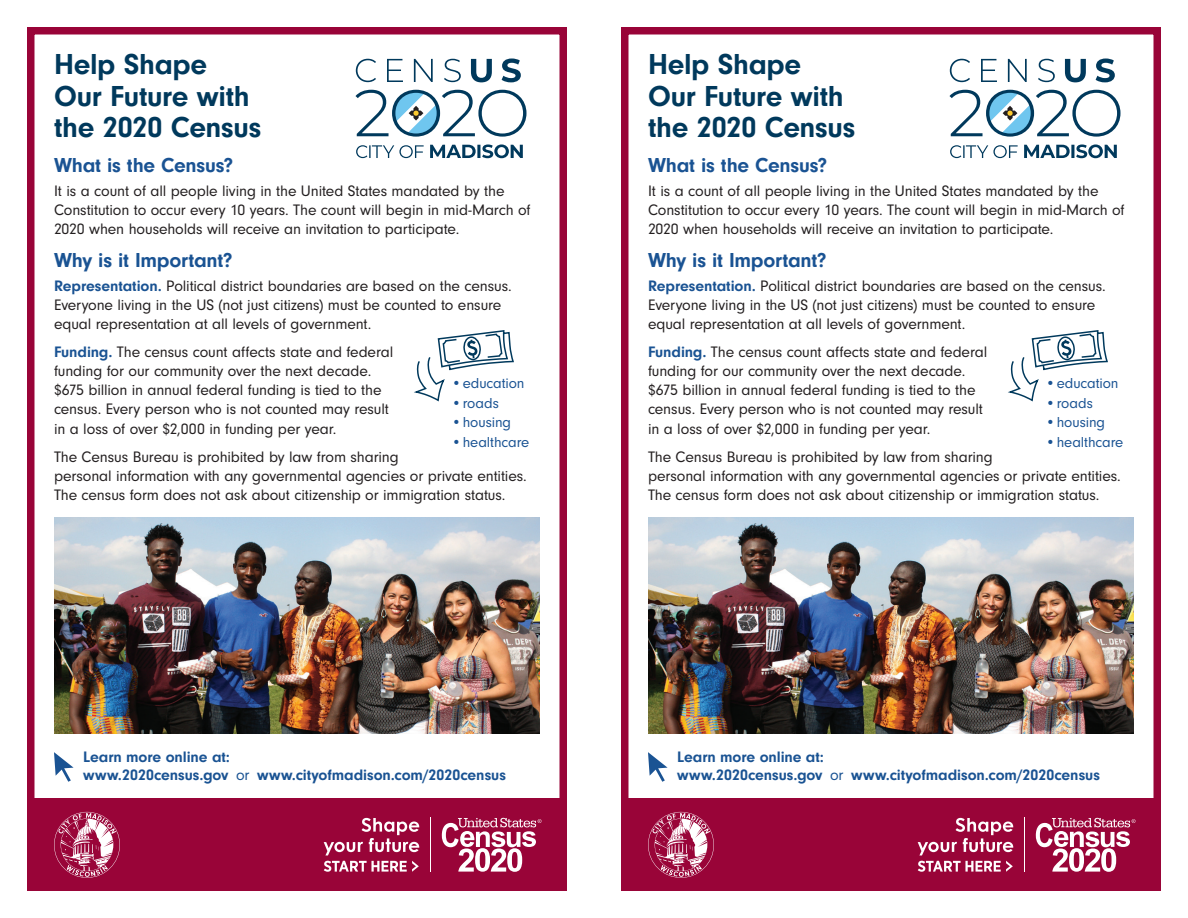
<style>
.page{position:relative;width:1188px;height:918px;background:#fff}
.page>*{position:absolute;margin:0;border:0;box-sizing:border-box;transform-origin:0 0}
.t1{font:700 30px/31.5px "Neuzeit Gro";letter-spacing:-.01em;color:#00395c}
.t2{font:700 21px "Neuzeit Gro";letter-spacing:-.01em;color:#1a5393}
.t3{font:15.75px/19px "Neuzeit Gro";letter-spacing:-.01em;color:#231f20}
.t4{font:700 15.75px/18px "Neuzeit Gro";letter-spacing:-.005em;color:#1a5393}
.t5{font:15px "Neuzeit Gro";letter-spacing:-.005em;color:#1a5393}
.s1{font-weight:700;color:#1a5393}
.s2{font-weight:400}
</style>
<div class="page">
<div style="left:27px;top:27px;width:540px;height:864px;border:8px solid #990438"></div>
<div style="left:621px;top:27px;width:540px;height:864px;border:8px solid #990438"></div>
<div style="left:28px;top:799px;width:538px;height:91px;background:#990438"></div>
<div style="left:622px;top:799px;width:538px;height:91px;background:#990438"></div>
<svg style="left:414px;top:330px;width:100px;height:71px"></svg>
<svg style="left:1008px;top:330px;width:100px;height:71px"></svg>
<svg style="left:356px;top:144px;width:167px;height:14px"></svg>
<svg style="left:356px;top:90px;width:170px;height:47px"></svg>
<svg style="left:356px;top:59px;width:20px;height:23px"></svg>
<svg style="left:387px;top:59px;width:16px;height:23px"></svg>
<svg style="left:414px;top:59px;width:19px;height:23px"></svg>
<svg style="left:444px;top:59px;width:17px;height:23px"></svg>
<svg style="left:471px;top:59px;width:21px;height:23px"></svg>
<svg style="left:502px;top:59px;width:19px;height:23px"></svg>
<svg style="left:950px;top:144px;width:167px;height:14px"></svg>
<svg style="left:950px;top:90px;width:170px;height:47px"></svg>
<svg style="left:950px;top:59px;width:20px;height:23px"></svg>
<svg style="left:981px;top:59px;width:16px;height:23px"></svg>
<svg style="left:1008px;top:59px;width:19px;height:23px"></svg>
<svg style="left:1038px;top:59px;width:17px;height:23px"></svg>
<svg style="left:1065px;top:59px;width:21px;height:23px"></svg>
<svg style="left:1096px;top:59px;width:19px;height:23px"></svg>
<svg style="left:54px;top:752px;width:20px;height:30px"></svg>
<svg style="left:648px;top:752px;width:20px;height:30px"></svg>
<svg style="left:54px;top:812px;width:66px;height:66px"></svg>
<svg style="left:648px;top:812px;width:66px;height:66px"></svg>
<svg style="left:324px;top:861px;width:95px;height:11px"></svg>
<hr style="left:430px;top:818px;width:1px;height:54px;background:#fff">
<svg style="left:324px;top:818px;width:95px;height:37px"></svg>
<svg style="left:442px;top:818px;width:100px;height:54px"></svg>
<svg style="left:918px;top:861px;width:95px;height:11px"></svg>
<hr style="left:1024px;top:818px;width:1px;height:54px;background:#fff">
<svg style="left:918px;top:818px;width:95px;height:37px"></svg>
<svg style="left:1036px;top:818px;width:100px;height:54px"></svg>
<img style="left:54px;top:518px;width:486px;height:216px">
<img style="left:648px;top:518px;width:486px;height:216px">
<h1 class="t1" style="left:54px;top:49px;width:209px">Help Shape<br>Our Future with the 2020 Census</h1>
<h2 class="t2" style="left:54px;top:154px;width:181px">What is the Census?</h2>
<p class="t3" style="left:54px;top:181px;width:478px">It is a count of all people living in the United States mandated by the<br>Constitution to occur every 10 years. The count will begin in mid-March of<br>2020 when households will receive an invitation to participate.</p>
<h2 class="t2" style="left:54px;top:248px;width:180px">Why is it Important?</h2>
<p class="t3" style="left:54px;top:276px;width:459px"><span class="s1">Representation.</span> Political district boundaries are based on the census.<br>Everyone living in the US (not just citizens) must be counted to ensure equal representation at all levels of government.</p>
<p class="t3" style="left:54px;top:343px;width:341px"><span class="s1">Funding.</span> The census count affects state and federal funding for our community over the next decade. $675 billion in annual federal funding is tied to the census. Every person who is not counted may result in a loss of over $2,000 in funding per year.</p>
<p class="t3" style="left:54px;top:447px;width:474px">The Census Bureau is prohibited by law from sharing<br>personal information with any governmental agencies or private entities.<br>The census form does not ask about citizenship or immigration status.</p>
<p class="t5" style="left:452px;top:375px;width:75px">•education</p>
<p class="t5" style="left:452px;top:395px;width:49px">•roads</p>
<p class="t5" style="left:452px;top:414px;width:61px">•housing</p>
<p class="t5" style="left:452px;top:434px;width:79px">•healthcare</p>
<h1 class="t1" style="left:648px;top:49px;width:209px">Help Shape<br>Our Future with the 2020 Census</h1>
<h2 class="t2" style="left:648px;top:154px;width:181px">What is the Census?</h2>
<p class="t3" style="left:648px;top:181px;width:478px">It is a count of all people living in the United States mandated by the<br>Constitution to occur every 10 years. The count will begin in mid-March of<br>2020 when households will receive an invitation to participate.</p>
<h2 class="t2" style="left:648px;top:248px;width:180px">Why is it Important?</h2>
<p class="t3" style="left:648px;top:276px;width:459px"><span class="s1">Representation.</span> Political district boundaries are based on the census.<br>Everyone living in the US (not just citizens) must be counted to ensure equal representation at all levels of government.</p>
<p class="t3" style="left:648px;top:343px;width:341px"><span class="s1">Funding.</span> The census count affects state and federal funding for our community over the next decade. $675 billion in annual federal funding is tied to the census. Every person who is not counted may result in a loss of over $2,000 in funding per year.</p>
<p class="t3" style="left:648px;top:447px;width:474px">The Census Bureau is prohibited by law from sharing<br>personal information with any governmental agencies or private entities.<br>The census form does not ask about citizenship or immigration status.</p>
<p class="t5" style="left:1046px;top:375px;width:75px">•education</p>
<p class="t5" style="left:1046px;top:395px;width:49px">•roads</p>
<p class="t5" style="left:1046px;top:414px;width:61px">•housing</p>
<p class="t5" style="left:1046px;top:434px;width:79px">•healthcare</p>
<p class="t4" style="left:83px;top:748px;width:424px">Learn more online at:<br>www.2020census.gov <span class="s2">or</span> www.cityofmadison.com/2020census</p>
<p class="t4" style="left:677px;top:748px;width:424px">Learn more online at:<br>www.2020census.gov <span class="s2">or</span> www.cityofmadison.com/2020census</p>
</div>
